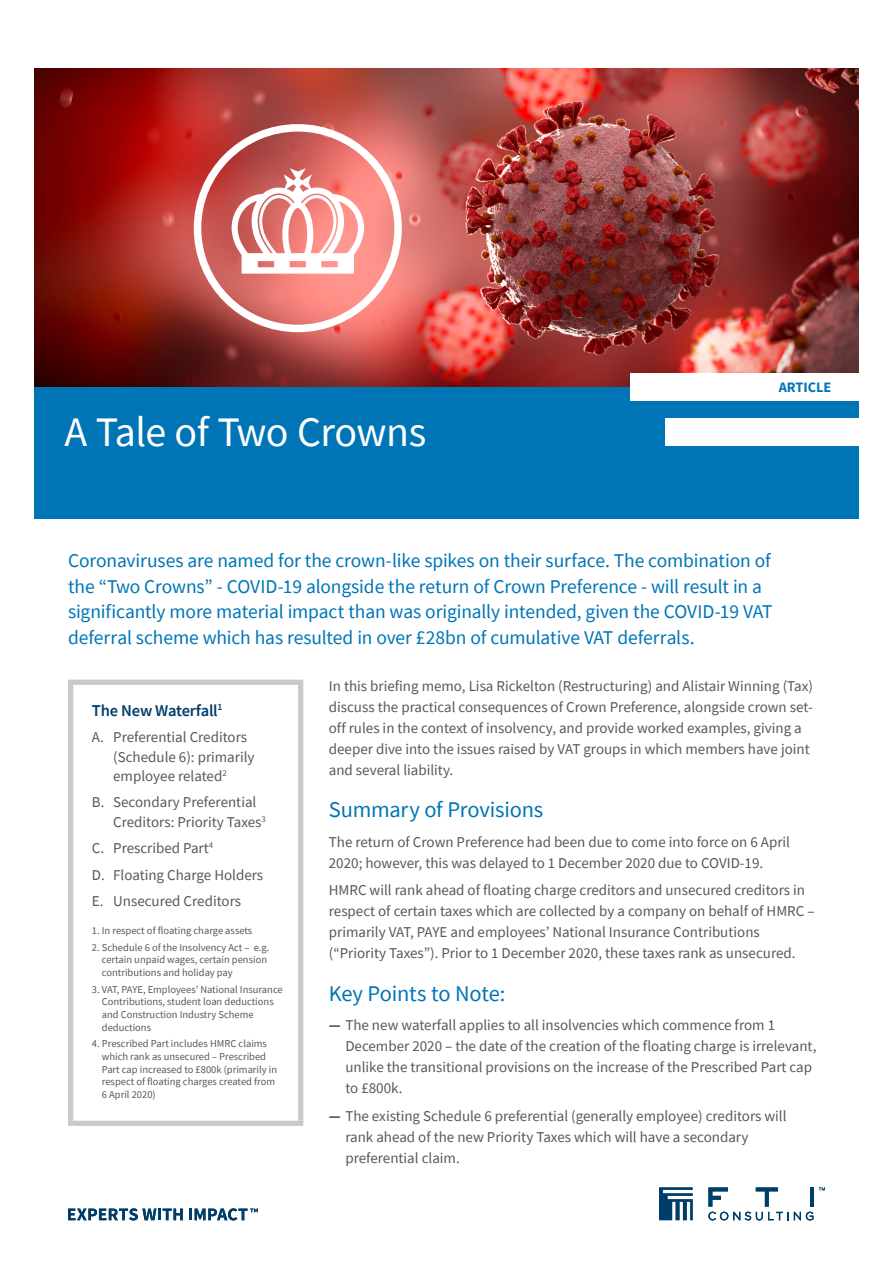
<style>
.page{position:relative;width:893px;height:1263px;background:#fff}
.page>*{position:absolute;margin:0;border:0;box-sizing:border-box;transform-origin:0 0}
.Headline{font:42px "Source Sans Pro";letter-spacing:-.015em;color:#fff}
._1st_Level_Subhead{font:22.5px "Source Sans Pro";letter-spacing:-.01em;color:#0075b6}
.Intro{font:19.5px/25.5px "Source Sans Pro";letter-spacing:-.005em;color:#0075b6}
._2nd_Level_Subhead{font:600 16.5px "Source Sans Pro";letter-spacing:-.01em;color:#003e69}
.Body_Copy{font:15px/21px "Source Sans Pro";color:#57585a}
.Info_Dash{font:15px/19.5px "Source Sans Pro";color:#57585a}
.Label{font:700 14.4px "Source Sans Pro";color:#0075b6}
.Footnote{font:10.5px/12.6px "Source Sans Pro";color:#57585a}
.s1{font-weight:700}
</style>
<div class="page">
<svg style="left:68px;top:1208px;width:115px;height:12px"></svg>
<svg style="left:189px;top:1208px;width:69px;height:12px"></svg>
<svg style="left:659px;top:1187px;width:34px;height:33px"></svg>
<svg style="left:708px;top:1212px;width:105px;height:8px"></svg>
<svg style="left:819px;top:1187px;width:6px;height:3px"></svg>
<svg style="left:756px;top:1187px;width:22px;height:19px"></svg>
<hr style="left:810px;top:1187px;width:4px;height:19px;background:#003e69">
<svg style="left:708px;top:1187px;width:20px;height:19px"></svg>
<img style="left:34px;top:68px;width:825px;height:319px">
<div style="left:34px;top:387px;width:825px;height:132px;background:#0075b6"></div>
<div style="left:630px;top:373px;width:229px;height:28px;background:#fff"></div>
<div style="left:666px;top:419px;width:193px;height:27px;background:#fff"></div>
<div style="left:68px;top:680px;width:235px;height:5px;background:#c7c9ca"></div>
<div style="left:68px;top:685px;width:5px;height:436px;background:#c7c9ca"></div>
<div style="left:298px;top:685px;width:5px;height:436px;background:#c7c9ca"></div>
<div style="left:68px;top:1121px;width:235px;height:5px;background:#c7c9ca"></div>
<svg style="left:232px;top:168px;width:132px;height:106px"></svg>
<div style="left:194px;top:124px;width:208px;height:208px;border:8px solid #fff;border-radius:50%"></div>
<p class="Headline" style="left:65px;top:405px;width:363px">A Tale of Two Crowns</p>
<p class="Label" style="left:779px;top:377px;width:54px">ARTICLE</p>
<p class="Intro" style="left:68px;top:548px;width:706px">Coronaviruses are named for the crown-like spikes on their surface. The combination of the “Two Crowns” - COVID-19 alongside the return of Crown Preference - will result in a significantly more material impact than was originally intended, given the COVID-19 VAT deferral scheme which has resulted in over £28bn of cumulative VAT deferrals.</p>
<p class="Body_Copy" style="left:329px;top:675px;width:486px">In this briefing memo, Lisa Rickelton (Restructuring) and Alistair Winning (Tax) discuss the practical consequences of Crown Preference, alongside crown set&shy;off rules in the context of insolvency, and provide worked examples, giving a deeper dive into the issues raised by VAT groups in which members have joint and several liability.</p>
<p class="_1st_Level_Subhead" style="left:329px;top:795px;width:216px">Summary of Provisions</p>
<p class="Body_Copy" style="left:329px;top:831px;width:463px">The return of Crown Preference had been due to come into force on 6 April<br>2020; however, this was delayed to 1 December 2020 due to COVID-19.</p>
<p class="Body_Copy" style="left:329px;top:880px;width:487px">HMRC will rank ahead of floating charge creditors and unsecured creditors in respect of certain taxes which are collected by a company on behalf of HMRC – primarily VAT, PAYE and employees’ National Insurance Contributions (“Priority Taxes”). Prior to 1 December 2020, these taxes rank as unsecured.</p>
<p class="_1st_Level_Subhead" style="left:329px;top:979px;width:178px">Key Points to Note:</p>
<p class="Body_Copy" style="left:345px;top:1015px;width:473px;text-indent:-16px"><span class="s1">—</span> The new waterfall applies to all insolvencies which commence from 1<br>December 2020 – the date of the creation of the floating charge is irrelevant, unlike the transitional provisions on the increase of the Prescribed Part cap to £800k.</p>
<p class="Body_Copy" style="left:345px;top:1105px;width:443px;text-indent:-16px"><span class="s1">—</span> The existing Schedule 6 preferential (generally employee) creditors will rank ahead of the new Priority Taxes which will have a secondary preferential claim.</p>
<p class="_2nd_Level_Subhead" style="left:92px;top:700px;width:132px">The New Waterfall<sup>1</sup></p>
<p class="Info_Dash" style="left:113px;top:727px;width:143px;text-indent:-21px">A. Preferential Creditors (Schedule 6): primarily employee related<sup>2</sup></p>
<p class="Info_Dash" style="left:113px;top:793px;width:154px;text-indent:-21px">B. Secondary Preferential<br>Creditors: Priority Taxes<sup>3</sup></p>
<p class="Info_Dash" style="left:92px;top:838px;width:123px">C. Prescribed Part<sup>4</sup></p>
<p class="Info_Dash" style="left:92px;top:865px;width:173px">D. Floating Charge Holders</p>
<p class="Info_Dash" style="left:92px;top:891px;width:151px">E. Unsecured Creditors</p>
<p class="Footnote" style="left:92px;top:924px;width:162px">1. In respect of floating charge assets</p>
<p class="Footnote" style="left:102px;top:941px;width:169px;text-indent:-10px">2. Schedule 6 of the Insolvency Act – e.g. certain unpaid wages, certain pension contributions and holiday pay</p>
<p class="Footnote" style="left:102px;top:983px;width:182px;text-indent:-10px">3. VAT, PAYE, Employees’ National Insurance Contributions, student loan deductions and Construction Industry Scheme deductions</p>
<p class="Footnote" style="left:102px;top:1037px;width:177px;text-indent:-10px">4. Prescribed Part includes HMRC claims which rank as unsecured – Prescribed Part cap increased to £800k (primarily in respect of floating charges created from 6 April 2020)</p>
</div>
